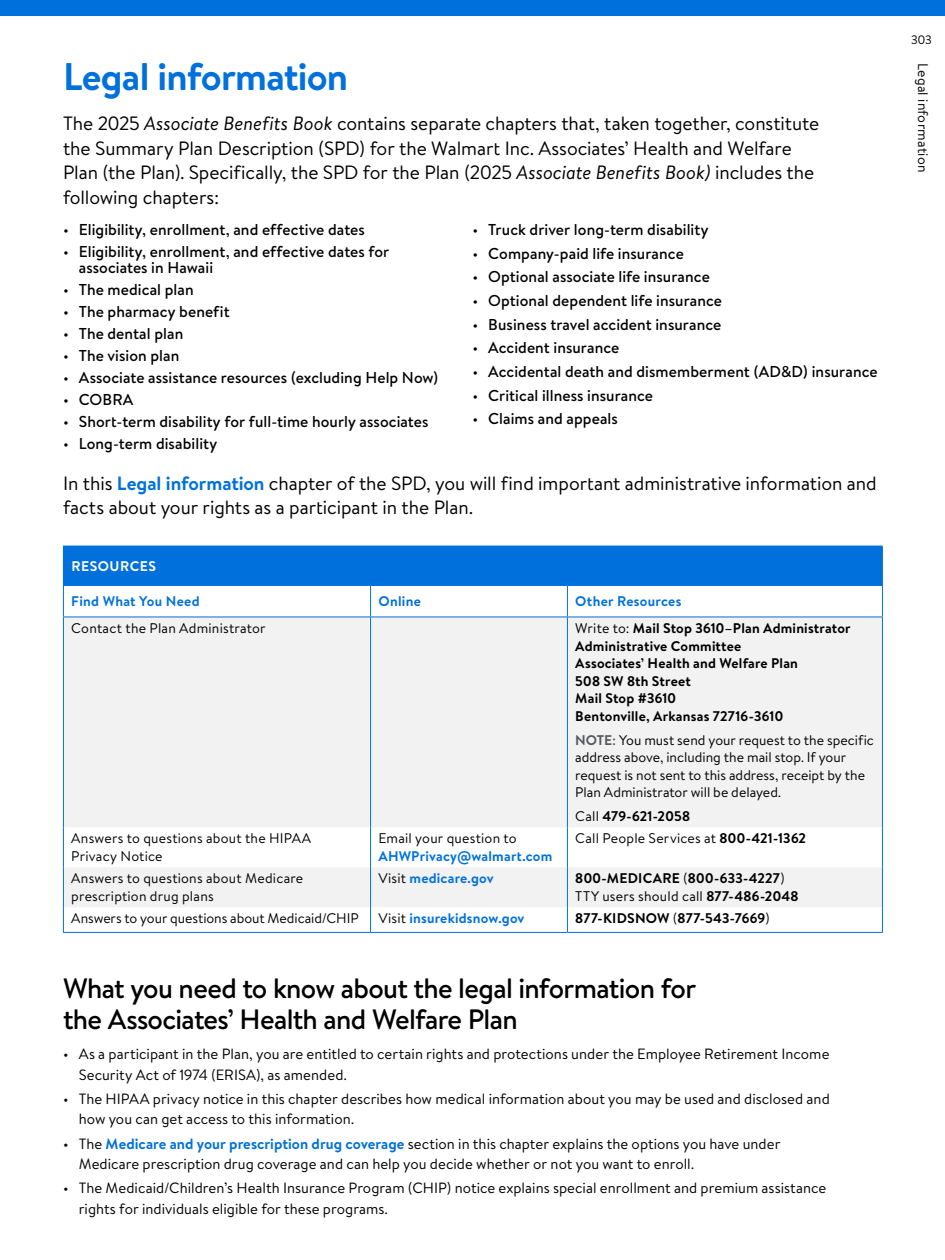
<style>
.page{position:relative;width:945px;height:1260px;background:#fff}
.page>*{position:absolute;margin:0;border:0;box-sizing:border-box;transform-origin:0 0}
.t1{font:700 38.5px "Bogle";letter-spacing:-.02em;color:#0071dc}
.t2{font:500 28px/31.5px "Bogle";letter-spacing:-.025em;color:#000}
.Intro_11{font:19.25px/24.5px "Bogle";letter-spacing:-.005em;color:#000}
.t3{font:500 15.75px/15.8px "Bogle";letter-spacing:.005em;color:#000}
.t4{font:14.88px/20.1px "Bogle";letter-spacing:.005em;color:#000}
.Table_Text{font:14px/17.5px "Bogle";letter-spacing:.005em;color:#000}
.Table_Text-2{font:700 14px/17.5px "Bogle";letter-spacing:.015em;color:#000}
.Table_Text-3{font:700 14px/17.5px "Bogle";letter-spacing:.015em;color:#0071dc}
.Table_H2{font:700 14px "Bogle";letter-spacing:.02em;color:#0071dc}
.Table_H1{font:700 14px "Bogle";letter-spacing:.035em;color:#fff}
.t5{font:12.25px "Bogle";color:#000}
.s1{font-style:italic}
.s2{font-weight:400}
.s3{font-weight:700;color:#0071dc}
.s4{font-weight:700;color:#58595b}
.s5{font-weight:400;color:#000}
.s6{font-weight:700}
</style>
<div class="page">
<div style="left:0;top:0;width:945px;height:16px;background:#0071dc"></div>
<div style="left:63px;top:546px;width:819px;height:39px;background:#0071dc"></div>
<svg style="left:64px;top:586px;width:818px;height:346px"></svg>
<svg style="left:64px;top:618px;width:818px;height:289px;fill:#f2f2f2"></svg>
<hr style="left:882px;top:586px;width:1px;height:31px;background:#0071dc">
<hr style="left:567px;top:546px;width:316px;height:1px;background:#0071dc">
<hr style="left:882px;top:547px;width:1px;height:38px;background:#0071dc">
<hr style="left:63px;top:932px;width:308px;height:1px;background:#0071dc">
<hr style="left:371px;top:932px;width:196px;height:1px;background:#0071dc">
<hr style="left:567px;top:932px;width:316px;height:1px;background:#0071dc">
<hr style="left:63px;top:585px;width:308px;height:1px;background:#0071dc">
<hr style="left:63px;top:586px;width:1px;height:31px;background:#0071dc">
<hr style="left:63px;top:617px;width:308px;height:1px;background:#0071dc">
<hr style="left:371px;top:585px;width:196px;height:1px;background:#0071dc">
<hr style="left:370px;top:586px;width:1px;height:31px;background:#0071dc">
<hr style="left:371px;top:617px;width:196px;height:1px;background:#0071dc">
<hr style="left:567px;top:585px;width:316px;height:1px;background:#0071dc">
<hr style="left:567px;top:586px;width:1px;height:31px;background:#0071dc">
<hr style="left:370px;top:617px;width:1px;height:210px;background:#0071dc">
<hr style="left:567px;top:617px;width:316px;height:1px;background:#0071dc">
<hr style="left:567px;top:617px;width:1px;height:210px;background:#0071dc">
<hr style="left:370px;top:827px;width:1px;height:40px;background:#0071dc">
<hr style="left:567px;top:827px;width:1px;height:40px;background:#0071dc">
<hr style="left:370px;top:867px;width:1px;height:40px;background:#0071dc">
<hr style="left:567px;top:867px;width:1px;height:40px;background:#0071dc">
<svg style="left:370px;top:907px;width:1px;height:25px"></svg>
<svg style="left:567px;top:907px;width:1px;height:25px"></svg>
<hr style="left:63px;top:617px;width:1px;height:210px;background:#0071dc">
<hr style="left:882px;top:617px;width:1px;height:210px;background:#0071dc">
<hr style="left:63px;top:827px;width:1px;height:40px;background:#0071dc">
<hr style="left:882px;top:827px;width:1px;height:40px;background:#0071dc">
<hr style="left:63px;top:867px;width:1px;height:40px;background:#0071dc">
<hr style="left:882px;top:867px;width:1px;height:40px;background:#0071dc">
<svg style="left:63px;top:907px;width:1px;height:25px"></svg>
<svg style="left:882px;top:907px;width:1px;height:25px"></svg>
<h1 class="t1" style="left:63px;top:50px;width:287px">Legal information</h1>
<p class="Intro_11" style="left:63px;top:111px;width:758px">The 2025 <span class="s1">Associate Benefits Book</span> contains separate chapters that, taken together, constitute the Summary Plan Description (SPD) for the Walmart Inc. Associates’ Health and Welfare Plan (the Plan). Specifically, the SPD for the Plan (2025 <span class="s1">Associate Benefits Book)</span> includes the following chapters:</p>
<p class="t3" style="left:63px;top:222px;width:303px"><span class="s2">•</span> Eligibility, enrollment, and effective dates</p>
<p class="t3" style="left:79px;top:244px;width:312px;text-indent:-16px"><span class="s2">•</span> Eligibility, enrollment, and effective dates for associates in Hawaii</p>
<p class="t3" style="left:63px;top:281px;width:132px"><span class="s2">•</span> The medical plan</p>
<p class="t3" style="left:63px;top:303px;width:168px"><span class="s2">•</span> The pharmacy benefit</p>
<p class="t3" style="left:63px;top:325px;width:122px"><span class="s2">•</span> The dental plan</p>
<p class="t3" style="left:63px;top:348px;width:118px"><span class="s2">•</span> The vision plan</p>
<p class="t3" style="left:63px;top:370px;width:377px"><span class="s2">•</span> Associate assistance resources (excluding Help Now)</p>
<p class="t3" style="left:63px;top:392px;width:72px"><span class="s2">•</span> COBRA</p>
<p class="t3" style="left:63px;top:414px;width:367px"><span class="s2">•</span> Short‑term disability for full‑time hourly associates</p>
<p class="t3" style="left:63px;top:436px;width:156px"><span class="s2">•</span> Long‑term disability</p>
<p class="t3" style="left:472px;top:222px;width:238px"><span class="s2">•</span> Truck driver long‑term disability</p>
<p class="t3" style="left:472px;top:245px;width:213px"><span class="s2">•</span> Company‑paid life insurance</p>
<p class="t3" style="left:472px;top:269px;width:239px"><span class="s2">•</span> Optional associate life insurance</p>
<p class="t3" style="left:472px;top:292px;width:251px"><span class="s2">•</span> Optional dependent life insurance</p>
<p class="t3" style="left:472px;top:316px;width:250px"><span class="s2">•</span> Business travel accident insurance</p>
<p class="t3" style="left:472px;top:340px;width:148px"><span class="s2">•</span> Accident insurance</p>
<p class="t3" style="left:472px;top:363px;width:407px"><span class="s2">•</span> Accidental death and dismemberment (AD&amp;D) insurance</p>
<p class="t3" style="left:472px;top:387px;width:182px"><span class="s2">•</span> Critical illness insurance</p>
<p class="t3" style="left:472px;top:411px;width:147px"><span class="s2">•</span> Claims and appeals</p>
<p class="Intro_11" style="left:63px;top:470px;width:815px">In this <span class="s3">Legal information</span> chapter of the SPD, you will find important administrative information and facts about your rights as a participant in the Plan.</p>
<p class="Table_H1" style="left:71px;top:556px;width:86px">RESOURCES</p>
<p class="Table_H2" style="left:71px;top:592px;width:130px">Find What You Need</p>
<p class="Table_H2" style="left:378px;top:592px;width:44px">Online</p>
<p class="Table_H2" style="left:575px;top:592px;width:108px">Other Resources</p>
<p class="Table_Text" style="left:71px;top:619px;width:196px">Contact the Plan Administrator</p>
<p class="Table_Text-2" style="left:575px;top:620px;width:277px"><span class="s2">Write to:</span> Mail Stop 3610–Plan Administrator<br>Administrative Committee<br>Associates’ Health and Welfare Plan<br>508 SW 8th Street<br>Mail Stop #3610<br>Bentonville, Arkansas 72716-3610</p>
<p class="Table_Text" style="left:575px;top:731px;width:300px"><span class="s4">NOTE:</span> You must send your request to the specific address above, including the mail stop. If your request is not sent to this address, receipt by the Plan Administrator will be delayed.</p>
<p class="Table_Text-2" style="left:575px;top:807px;width:116px"><span class="s2">Call</span> 479‑621‑2058</p>
<p class="Table_Text" style="left:71px;top:829px;width:241px">Answers to questions about the HIPAA<br>Privacy Notice</p>
<p class="Table_Text-3" style="left:378px;top:830px;width:175px"><span class="s5">Email your question to<br></span>AHWPrivacy@walmart.com</p>
<p class="Table_Text" style="left:575px;top:829px;width:232px">Call People Services at <span class="s6">800‑421‑1362</span></p>
<p class="Table_Text" style="left:71px;top:869px;width:234px">Answers to questions about Medicare prescription drug plans</p>
<p class="Table_Text-3" style="left:378px;top:869px;width:117px"><span class="s5">Visit</span> medicare.gov</p>
<p class="Table_Text-2" style="left:575px;top:869px;width:225px">800‑MEDICARE <span class="s2">(</span>800‑633‑4227<span class="s2">)<br>TTY users should call</span> 877‑486‑2048</p>
<p class="Table_Text" style="left:71px;top:909px;width:289px">Answers to your questions about Medicaid/CHIP</p>
<p class="Table_Text-3" style="left:378px;top:909px;width:148px"><span class="s5">Visit</span> insurekidsnow.gov</p>
<p class="Table_Text-2" style="left:575px;top:909px;width:196px">877‑KIDSNOW <span class="s2">(</span>877‑543‑7669<span class="s2">)</span></p>
<h2 class="t2" style="left:63px;top:972px;width:635px">What you need to know about the legal information for the Associates’ Health and Welfare Plan</h2>
<p class="t4" style="left:79px;top:1044px;width:752px;text-indent:-16px">• As a participant in the Plan, you are entitled to certain rights and protections under the Employee Retirement Income<br>Security Act of 1974 (ERISA), as amended.</p>
<p class="t4" style="left:79px;top:1088px;width:753px;text-indent:-16px">• The HIPAA privacy notice in this chapter describes how medical information about you may be used and disclosed and how you can get access to this information.</p>
<p class="t4" style="left:79px;top:1133px;width:703px;text-indent:-16px">• The <span class="s3">Medicare and your prescription drug coverage</span> section in this chapter explains the options you have under<br>Medicare prescription drug coverage and can help you decide whether or not you want to enroll.</p>
<p class="t4" style="left:79px;top:1178px;width:749px;text-indent:-16px">• The Medicaid/Children’s Health Insurance Program (CHIP) notice explains special enrollment and premium assistance rights for individuals eligible for these programs.</p>
<p class="t5" style="left:911px;top:31px;width:22px">303</p>
<p class="Table_Text" style="left:932px;top:63px;width:111px;rotate:90deg">Legal information</p>
</div>
